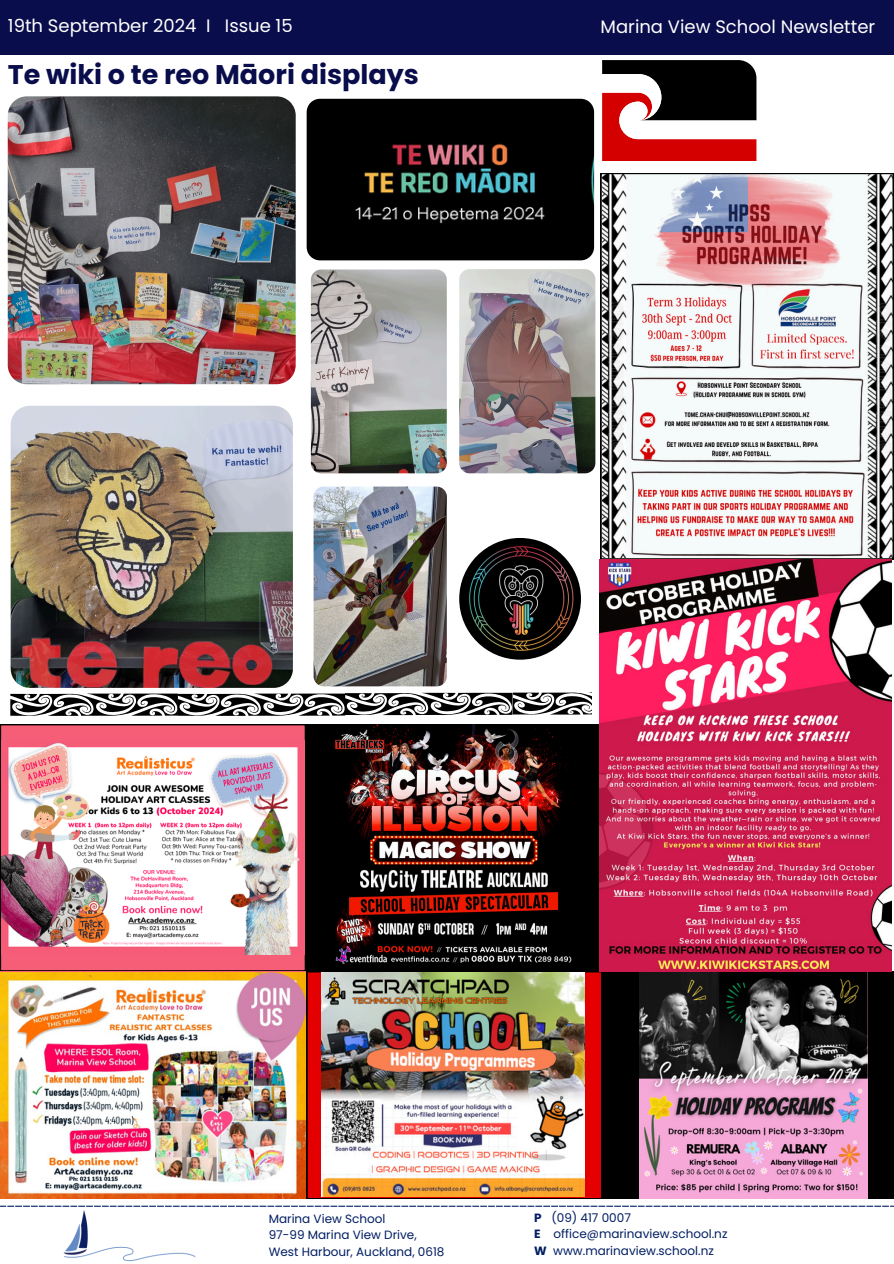
<style>
.page{position:relative;width:894px;height:1264px;background:#fff}
.page>*{position:absolute;margin:0;border:0;box-sizing:border-box;transform-origin:0 0}
.t1{font:700 27px "Poppins";color:#090d4b}
.t2{font:18px "Poppins";color:#fff}
.t3{font:12px "Poppins";color:#001e62}
.s1{font-weight:700}
</style>
<div class="page">
<div style="left:0;top:0;width:893px;height:55px;background:#090d4b"></div>
<img style="left:53px;top:1206px;width:152px;height:56px">
<svg style="left:0;top:1205px;width:893px;height:1px"></svg>
<img style="left:0;top:971px;width:306px;height:227px">
<div style="left:602px;top:971px;width:291px;height:227px;background:#000"></div>
<img style="left:639px;top:971px;width:228px;height:227px">
<svg style="left:306px;top:971px;width:295px;height:227px"></svg>
<img style="left:321px;top:972px;width:263px;height:224px">
<svg style="left:0;top:724px;width:306px;height:246px"></svg>
<img style="left:2px;top:741px;width:302px;height:213px">
<svg style="left:600px;top:173px;width:293px;height:386px"></svg>
<img style="left:306px;top:724px;width:293px;height:247px">
<img style="left:313px;top:486px;width:133px;height:200px;border-radius:10px">
<img style="left:459px;top:269px;width:136px;height:204px;border-radius:10px">
<img style="left:311px;top:269px;width:135px;height:204px;border-radius:10px">
<img style="left:599px;top:559px;width:291px;height:412px">
<img style="left:8px;top:96px;width:287px;height:288px">
<img style="left:11px;top:406px;width:282px;height:282px">
<img style="left:306px;top:99px;width:288px;height:161px;border-radius:13px">
<svg style="left:602px;top:60px;width:154px;height:101px"></svg>
<svg style="left:10px;top:692px;width:581px;height:24px"></svg>
<img style="left:459px;top:538px;width:122px;height:121px;border-radius:50%">
<p class="t2" style="left:8px;top:13px;width:286px">19th September 2024 I Issue 15</p>
<p class="t2" style="left:600px;top:15px;width:276px">Marina View School Newsletter</p>
<p class="t1" style="left:8px;top:56px;width:412px">Te wiki o te reo Māori displays</p>
<h2 class="t3" style="left:269px;top:1210px;width:118px">Marina View School</h2>
<h1 class="t3" style="left:269px;top:1226px;width:149px">97-99 Marina View Drive,</h1>
<p class="t3" style="left:269px;top:1243px;width:177px">West Harbour, Auckland, 0618</p>
<p class="t3" style="left:534px;top:1209px;width:98px"><span class="s1">P</span> (09) 417 0007</p>
<p class="t3" style="left:534px;top:1225px;width:195px"><span class="s1">E</span> office@marinaview.school.nz</p>
<p class="t3" style="left:534px;top:1242px;width:181px"><span class="s1">W</span> www.marinaview.school.nz</p>
</div>
